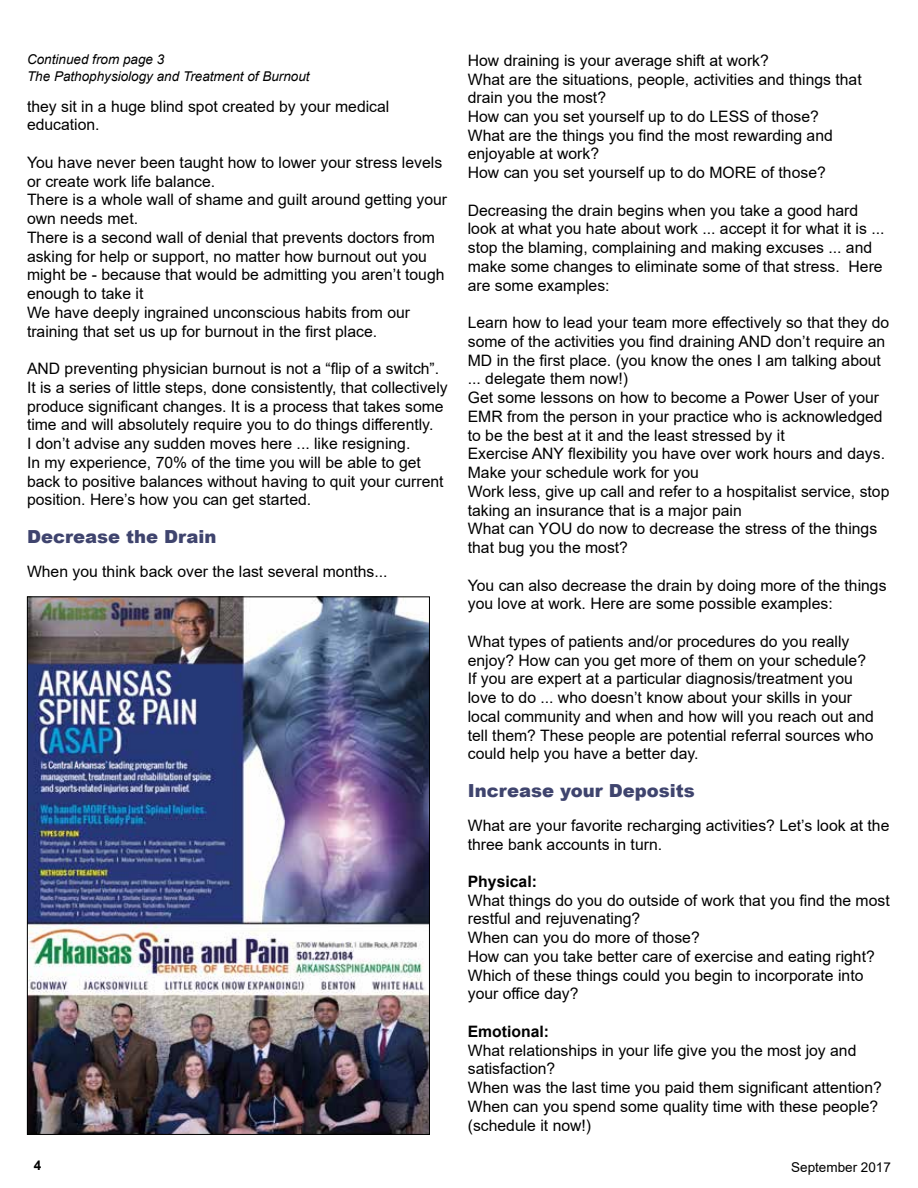
<style>
.page{position:relative;width:918px;height:1188px;background:#fff}
.page>*{position:absolute;margin:0;border:0;box-sizing:border-box;transform-origin:0 0}
.t1{font:900 18px "Arial";color:#3f446e}
.t2{font:15.75px/18.8px "Arial";color:#000}
.t3{font:700 15.75px "Arial";color:#000}
.t4{font:italic 13.5px/16.5px "Arial";color:#000}
.t5{font:13.5px "Arial";color:#000}
.t6{font:700 13.5px "Arial";color:#000}
</style>
<div class="page">
<img style="left:29px;top:598px;width:399px;height:535px">
<p class="t4" style="left:27px;top:51px;width:284px">Continued from page 3<br>The Pathophysiology and Treatment of Burnout</p>
<p class="t2" style="left:27px;top:97px;width:364px">they sit in a huge blind spot created by your medical education.</p>
<p class="t2" style="left:27px;top:153px;width:422px">You have never been taught how to lower your stress levels or create work life balance.<br>There is a whole wall of shame and guilt around getting your own needs met.<br>There is a second wall of denial that prevents doctors from asking for help or support, no matter how burnout out you might be - because that would be admitting you aren’t tough enough to take it<br>We have deeply ingrained unconscious habits from our training that set us up for burnout in the first place.</p>
<p class="t2" style="left:27px;top:359px;width:422px">AND preventing physician burnout is not a “flip of a switch”.<br>It is a series of little steps, done consistently, that collectively produce significant changes. It is a process that takes some time and will absolutely require you to do things differently.<br>I don’t advise any sudden moves here ... like resigning.<br>In my experience, 70% of the time you will be able to get back to positive balances without having to quit your current position. Here’s how you can get started.</p>
<p class="t1" style="left:27px;top:523px;width:191px">Decrease the Drain</p>
<p class="t2" style="left:27px;top:562px;width:362px">When you think back over the last several months...</p>
<p class="t2" style="left:468px;top:51px;width:395px">How draining is your average shift at work?<br>What are the situations, people, activities and things that drain you the most?<br>How can you set yourself up to do LESS of those?<br>What are the things you find the most rewarding and enjoyable at work?<br>How can you set yourself up to do MORE of those?</p>
<p class="t2" style="left:468px;top:201px;width:418px">Decreasing the drain begins when you take a good hard look at what you hate about work ... accept it for what it is ... stop the blaming, complaining and making excuses ... and make some changes to eliminate some of that stress. Here are some examples:</p>
<p class="t2" style="left:468px;top:313px;width:423px">Learn how to lead your team more effectively so that they do some of the activities you find draining AND don’t require an MD in the first place. (you know the ones I am talking about ... delegate them now!)<br>Get some lessons on how to become a Power User of your EMR from the person in your practice who is acknowledged to be the best at it and the least stressed by it<br>Exercise ANY flexibility you have over work hours and days.<br>Make your schedule work for you<br>Work less, give up call and refer to a hospitalist service, stop taking an insurance that is a major pain<br>What can YOU do now to decrease the stress of the things that bug you the most?</p>
<p class="t2" style="left:468px;top:576px;width:420px">You can also decrease the drain by doing more of the things you love at work. Here are some possible examples:</p>
<p class="t2" style="left:468px;top:632px;width:408px">What types of patients and/or procedures do you really enjoy? How can you get more of them on your schedule?<br>If you are expert at a particular diagnosis/treatment you love to do ... who doesn’t know about your skills in your local community and when and how will you reach out and tell them? These people are potential referral sources who could help you have a better day.</p>
<p class="t1" style="left:468px;top:778px;width:229px">Increase your Deposits</p>
<p class="t2" style="left:468px;top:816px;width:423px">What are your favorite recharging activities? Let’s look at the three bank accounts in turn.</p>
<p class="t3" style="left:468px;top:870px;width:71px">Physical:</p>
<p class="t2" style="left:468px;top:891px;width:423px">What things do you do outside of work that you find the most restful and rejuvenating?<br>When can you do more of those?<br>How can you take better care of exercise and eating right?<br>Which of these things could you begin to incorporate into your office day?</p>
<p class="t3" style="left:468px;top:1020px;width:83px">Emotional:</p>
<p class="t2" style="left:468px;top:1041px;width:416px">What relationships in your life give you the most joy and satisfaction?<br>When was the last time you paid them significant attention?<br>When can you spend some quality time with these people? (schedule it now!)</p>
<p class="t6" style="left:34px;top:1156px;width:9px">4</p>
<p class="t5" style="left:791px;top:1158px;width:101px">September 2017</p>
</div>
